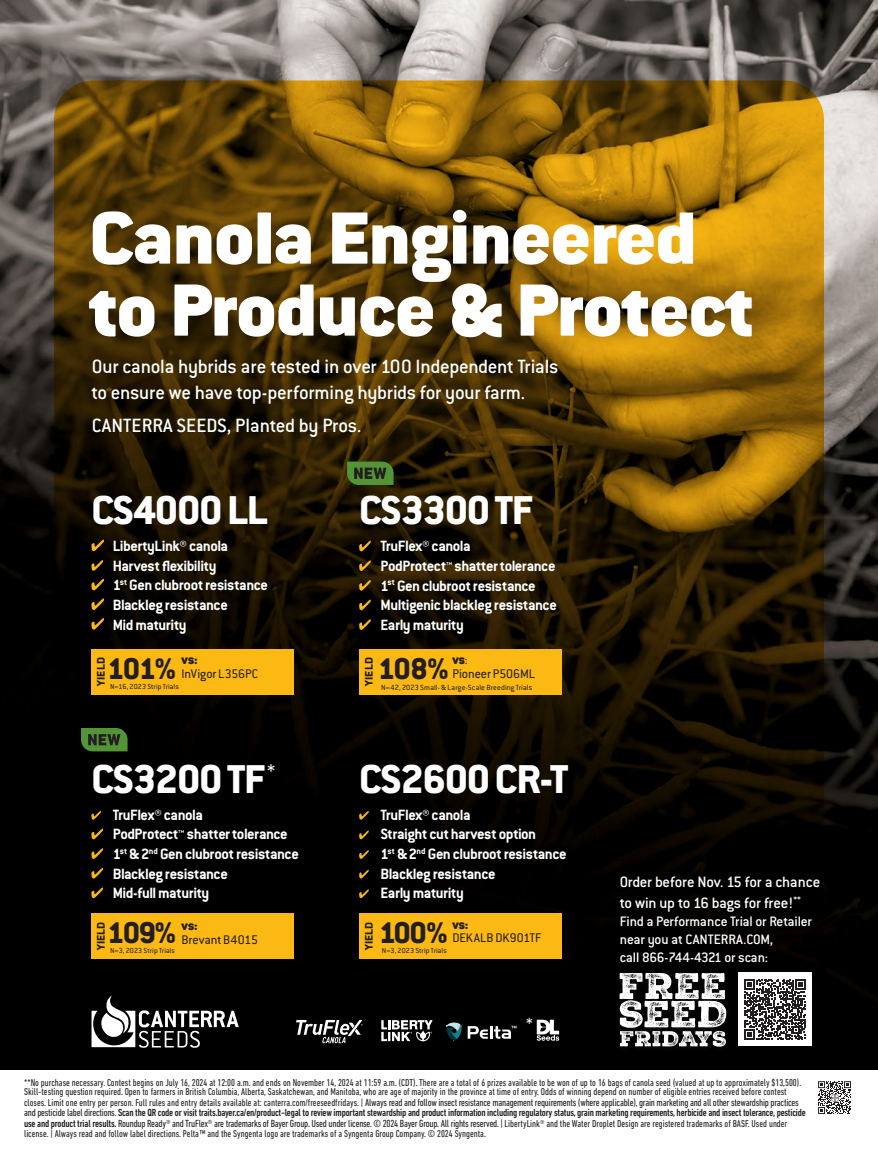
<style>
.page{position:relative;width:878px;height:1161px;background:#fff}
.page>*{position:absolute;margin:0;border:0;box-sizing:border-box;transform-origin:0 0}
.t1{font:900 81px/72px "Conduit ITC Pro";color:#fff}
.t2{font:800 44.25px "Conduit ITC Pro";letter-spacing:-.03em;color:#fff}
.t3{font:800 33px "Conduit ITC Pro";letter-spacing:-.055em;color:#231f20}
.t4{font:500 21.15px/26.1px "Conduit ITC Pro";letter-spacing:-.015em;color:#fff}
.t5{font:17.4px "Conduit ITC Pro";color:#fff}
.t6{font:500 16.5px/21px "Conduit ITC Pro";letter-spacing:-.015em;color:#fff}
.t7{font:700 16.35px/19.6px "Conduit ITC Pro";letter-spacing:-.03em;color:#fff}
.t8{font:500 15px/18px "Conduit ITC Pro";letter-spacing:-.015em;color:#fff}
.t9{font:13.8px/13.8px "Conduit ITC Pro";letter-spacing:-.005em;color:#231f20}
.t10{font:900 13.8px "Conduit ITC Pro";color:#231f20}
.t11{font:800 12.3px "Conduit ITC Pro";color:#231f20}
.t12{font:condensed 10.5px/10.5px "DIN Next LT Pro";letter-spacing:-.02em;color:#231f20}
.t13{font:condensed 10.2px/9.6px "DIN Next LT Pro";color:#231f20}
.t14{font:8.25px "Conduit ITC Pro";letter-spacing:.015em;color:#231f20}
.t15{font:8.1px "Conduit ITC Pro";letter-spacing:.015em;color:#231f20}
.s1{font-weight:900}
.s2{font-size:10.2px}
.s3{font-weight:500}
</style>
<div class="page">
<img style="left:0;top:0;width:878px;height:1070px">
<div style="left:359px;top:913px;width:202px;height:46px;background:#fdb913"></div>
<svg style="left:359px;top:811px;width:9px;height:9px"></svg>
<svg style="left:359px;top:831px;width:9px;height:8px"></svg>
<svg style="left:359px;top:850px;width:9px;height:9px"></svg>
<svg style="left:359px;top:870px;width:9px;height:9px"></svg>
<svg style="left:359px;top:889px;width:9px;height:9px"></svg>
<div style="left:91px;top:913px;width:202px;height:46px;background:#fdb913"></div>
<svg style="left:91px;top:811px;width:10px;height:9px"></svg>
<svg style="left:91px;top:829px;width:12px;height:10px"></svg>
<svg style="left:91px;top:848px;width:12px;height:11px"></svg>
<svg style="left:91px;top:868px;width:12px;height:11px"></svg>
<svg style="left:91px;top:887px;width:12px;height:11px"></svg>
<svg style="left:818px;top:1081px;width:33px;height:33px"></svg>
<svg style="left:91px;top:995px;width:148px;height:53px"></svg>
<div style="left:738px;top:973px;width:73px;height:73px;background:#fff"></div>
<svg style="left:744px;top:979px;width:61px;height:61px"></svg>
<svg style="left:296px;top:1020px;width:66px;height:23px"></svg>
<svg style="left:446px;top:1024px;width:70px;height:18px"></svg>
<svg style="left:536px;top:1020px;width:23px;height:21px"></svg>
<svg style="left:381px;top:1020px;width:51px;height:21px"></svg>
<div style="left:613px;top:969px;width:119px;height:86px;background:#010101"></div>
<svg style="left:619px;top:973px;width:107px;height:74px"></svg>
<svg style="left:81px;top:728px;width:47px;height:23px"></svg>
<div style="left:91px;top:649px;width:202px;height:46px;background:#fdb913"></div>
<svg style="left:347px;top:462px;width:46px;height:23px"></svg>
<svg style="left:359px;top:541px;width:12px;height:10px"></svg>
<svg style="left:359px;top:560px;width:12px;height:11px"></svg>
<svg style="left:359px;top:580px;width:12px;height:11px"></svg>
<svg style="left:359px;top:600px;width:12px;height:10px"></svg>
<svg style="left:359px;top:619px;width:12px;height:11px"></svg>
<svg style="left:91px;top:540px;width:13px;height:11px"></svg>
<svg style="left:91px;top:560px;width:12px;height:11px"></svg>
<svg style="left:91px;top:579px;width:13px;height:11px"></svg>
<svg style="left:91px;top:598px;width:13px;height:12px"></svg>
<svg style="left:91px;top:618px;width:13px;height:12px"></svg>
<div style="left:359px;top:649px;width:202px;height:46px;background:#fdb913"></div>
<h1 class="t1" style="left:90px;top:200px;width:664px">Canola Engineered to Produce &amp; Protect</h1>
<h3 class="t4" style="left:91px;top:353px;width:468px">Our canola hybrids are tested in over 100 Independent Trials to ensure we have top-performing hybrids for your farm.</h3>
<h3 class="t4" style="left:92px;top:412px;width:271px">CANTERRA SEEDS, Planted by Pros.</h3>
<h2 class="t2" style="left:91px;top:484px;width:178px">CS4000 LL</h2>
<h3 class="t7" style="left:113px;top:536px;width:157px">LibertyLink® canola<br>Harvest flexibility<br>1<sup>st</sup> Gen clubroot resistance<br>Blackleg resistance<br>Mid maturity</h3>
<h3 class="t10" style="left:181px;top:651px;width:18px">vs:</h3>
<h3 class="t9" style="left:181px;top:667px;width:78px">InVigor L356PC</h3>
<p class="t15" style="left:110px;top:682px;width:70px">N=16, 2023 Strip Trials</p>
<h2 class="t2" style="left:359px;top:484px;width:175px">CS3300 TF</h2>
<h3 class="t7" style="left:380px;top:536px;width:178px">TruFlex® canola<br>PodProtect™ shatter tolerance<br>1<sup>st</sup> Gen clubroot resistance<br>Multigenic blackleg resistance<br>Early maturity</h3>
<h3 class="t3" style="left:107px;top:649px;width:71px">101%</h3>
<p class="t11" style="left:361px;top:686px;width:30px;rotate:-90deg">YIELD</p>
<h3 class="t3" style="left:378px;top:649px;width:72px">108%</h3>
<h3 class="t9" style="left:452px;top:653px;width:84px"><span class="s1">vs</span>:<br>Pioneer P506ML</h3>
<p class="t14" style="left:381px;top:683px;width:152px">N=42, 2023 Small- &amp; Large-Scale Breeding Trials</p>
<p class="t11" style="left:94px;top:686px;width:30px;rotate:-90deg">YIELD</p>
<h2 class="t2" style="left:91px;top:752px;width:185px">CS3200 TF<sup>*</sup></h2>
<h3 class="t7" style="left:113px;top:805px;width:188px">TruFlex® canola<br>PodProtect™ shatter tolerance<br>1<sup>st</sup> &amp; 2<sup>nd</sup> Gen clubroot resistance<br>Blackleg resistance<br>Mid-full maturity</h3>
<h3 class="t3" style="left:107px;top:913px;width:71px">109%</h3>
<h2 class="t2" style="left:359px;top:752px;width:211px">CS2600 CR-T</h2>
<h3 class="t7" style="left:380px;top:805px;width:188px">TruFlex® canola<br>Straight cut harvest option<br>1<sup>st</sup> &amp; 2<sup>nd</sup> Gen clubroot resistance<br>Blackleg resistance<br>Early maturity</h3>
<p class="t11" style="left:94px;top:950px;width:30px;rotate:-90deg">YIELD</p>
<h3 class="t3" style="left:379px;top:913px;width:71px">100%</h3>
<h3 class="t10" style="left:452px;top:916px;width:18px">vs:</h3>
<h3 class="t9" style="left:452px;top:931px;width:90px">DEKALB DK901TF</h3>
<p class="t11" style="left:361px;top:950px;width:30px;rotate:-90deg">YIELD</p>
<h3 class="t10" style="left:181px;top:917px;width:18px">vs:</h3>
<h3 class="t9" style="left:181px;top:933px;width:78px">Brevant B4015</h3>
<p class="t15" style="left:110px;top:946px;width:67px">N=3, 2023 Strip Trials</p>
<p class="t15" style="left:382px;top:946px;width:67px">N=3, 2023 Strip Trials</p>
<h3 class="t5" style="left:526px;top:1015px;width:8px">*</h3>
<h3 class="t6" style="left:619px;top:872px;width:202px">Order before Nov. 15 for a chance to win up to 16 bags for free!<sup>**</sup></h3>
<h3 class="t8" style="left:619px;top:913px;width:194px">Find a Performance Trial or Retailer near you at CANTERRA.COM,<br>call 866-744-4321 or scan:</h3>
<p class="t13" style="left:24px;top:1077px;width:778px">**No purchase necessary. Contest begins on July 16, 2024 at 12:00 a.m. and ends on November 14, 2024 at 11:59 a.m. (CDT). There are a total of 6 prizes available to be won of up to 16 bags of canola seed (valued at up to approximately $13,500).<br>Skill-testing question required. Open to farmers in British Columbia, Alberta, Saskatchewan, and Manitoba, who are age of majority in the province at time of entry. Odds of winning depend on number of eligible entries received before contest</p>
<p class="t12" style="left:24px;top:1097px;width:783px"><span class="s2">closes. Limit one entry per person. Full rules and entry details available at: canterra.com/freeseedfridays. |</span> Always read and follow insect resistance management requirements (where applicable), grain marketing and all other stewardship practices and pesticide label directions. <span class="s3">Scan the QR code or visit traits.bayer.ca/en/product-legal to review important stewardship and product information including regulatory status, grain marketing requirements, herbicide and insect tolerance, pesticide use and product trial results.</span> Roundup Ready® and TruFlex® are trademarks of Bayer Group. Used under license. © 2024 Bayer Group. All rights reserved. | <span class="s2">LibertyLink® and the Water Droplet Design are registered trademarks of BASF. Used under</span></p>
<p class="t13" style="left:24px;top:1128px;width:463px">license. | Always read and follow label directions. Pelta™️ and the Syngenta logo are trademarks of a Syngenta Group Company. © 2024 Syngenta.</p>
</div>
